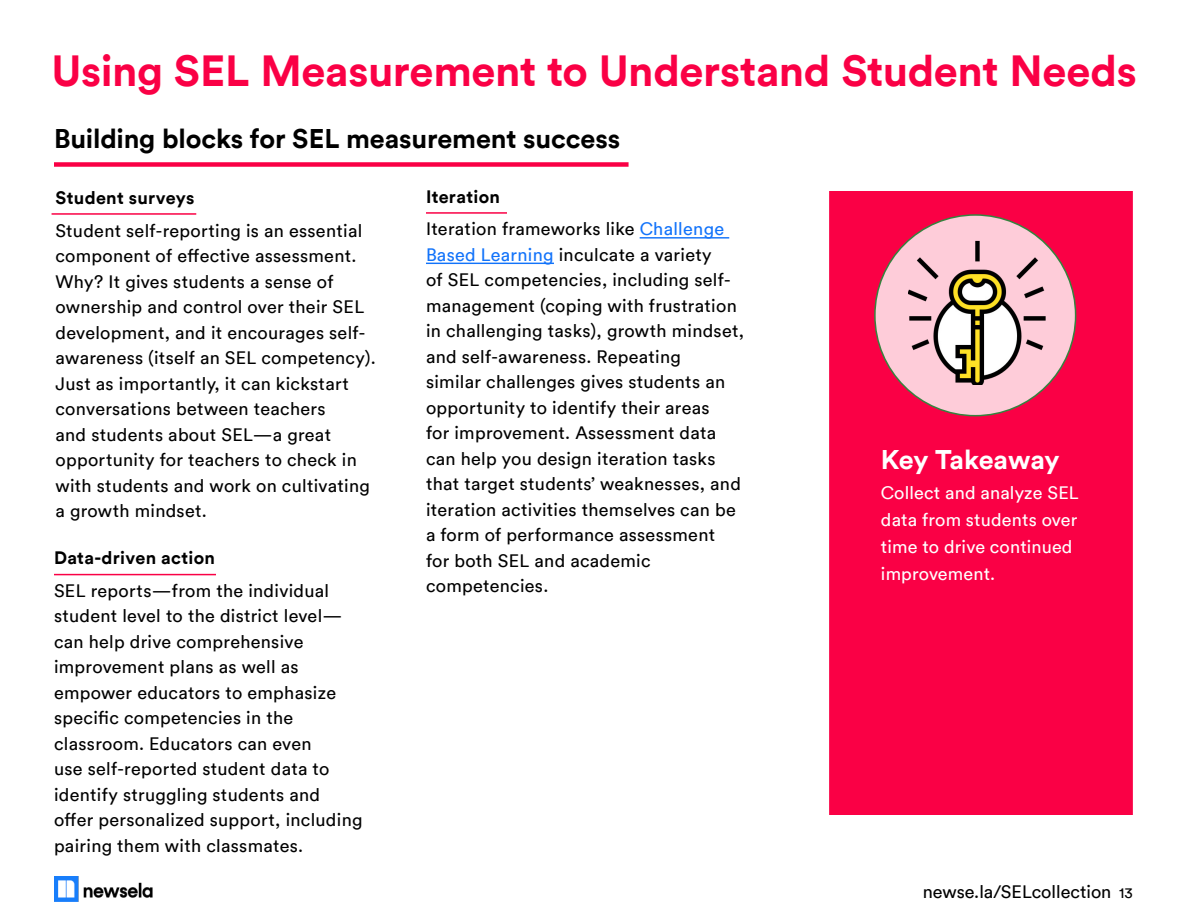
<style>
.page{position:relative;width:1188px;height:918px;background:#fff}
.page>*{position:absolute;margin:0;border:0;box-sizing:border-box;transform-origin:0 0}
.t1{font:700 43.5px "Circular";letter-spacing:-.01em;color:#fa0045}
.t2{font:700 27px "Circular";letter-spacing:-.005em;color:#000}
.t3{font:700 27px "Circular";letter-spacing:-.005em;color:#fff}
.t4{font:18px/25.5px "Circular";letter-spacing:.015em;color:#000}
.t5{font:18px/27px "Circular";letter-spacing:.01em;color:#fff}
.t6{font:700 18px "Circular";letter-spacing:.015em;color:#000}
.s1{font-weight:700}
.s2{color:#1273fa}
.s3{font-size:15px}
</style>
<div class="page">
<img style="left:54px;top:877px;width:99px;height:24px">
<hr style="left:640px;top:237px;width:89px;height:2px;background:#1273fa">
<hr style="left:426px;top:263px;width:128px;height:1px;background:#1273fa">
<div style="left:54px;top:162px;width:575px;height:5px;background:#fa0045"></div>
<hr style="left:52px;top:213px;width:144px;height:2px;background:#fa0045">
<hr style="left:54px;top:574px;width:162px;height:1px;background:#fa0045">
<hr style="left:426px;top:212px;width:81px;height:2px;background:#fa0045">
<div style="left:829px;top:191px;width:304px;height:624px;background:#fa0045;border:4px solid #fa0045"></div>
<svg style="left:875px;top:215px;width:201px;height:201px;background:#f2c7d0"></svg>
<img style="left:908px;top:238px;width:147px;height:146px">
<h1 class="t1" style="left:52px;top:43px;width:1087px">Using SEL Measurement to Understand Student Needs</h1>
<h2 class="t2" style="left:54px;top:121px;width:568px">Building blocks for SEL measurement success</h2>
<p class="t6" style="left:56px;top:186px;width:140px">Student surveys</p>
<p class="t4" style="left:56px;top:217px;width:322px">Student self-reporting is an essential component of effective assessment.<br>Why? It gives students a sense of ownership and control over their SEL development, and it encourages self&shy;awareness (itself an SEL competency).<br>Just as importantly, it can kickstart conversations between teachers<br>and students about SEL—a great opportunity for teachers to check in with students and work on cultivating a growth mindset.</p>
<p class="t6" style="left:54px;top:546px;width:163px">Data-driven action</p>
<p class="t4" style="left:54px;top:577px;width:310px">SEL reports—from the individual student level to the district level— can help drive comprehensive improvement plans as well as empower educators to emphasize specific competencies in the classroom. Educators can even<br>use self-reported student data to identify struggling students and offer personalized support, including pairing them with classmates.</p>
<p class="t4" style="left:426px;top:180px;width:300px;line-height:32.2px"><span class="s1">Iteration<br></span>Iteration frameworks like <span class="s2">Challenge</span></p>
<p class="t4" style="left:426px;top:241px;width:320px"><span class="s2">Based Learning</span> inculcate a variety<br>of SEL competencies, including self&shy;management (coping with frustration in challenging tasks), growth mindset, and self-awareness. Repeating<br>similar challenges gives students an opportunity to identify their areas<br>for improvement. Assessment data can help you design iteration tasks that target students’ weaknesses, and iteration activities themselves can be a form of performance assessment<br>for both SEL and academic competencies.</p>
<h2 class="t3" style="left:881px;top:442px;width:180px">Key Takeaway</h2>
<p class="t5" style="left:881px;top:479px;width:199px">Collect and analyze SEL data from students over time to drive continued improvement.</p>
<p class="t4" style="left:923px;top:878px;width:212px">newse.la/SELcollection <span class="s3">13</span></p>
</div>
